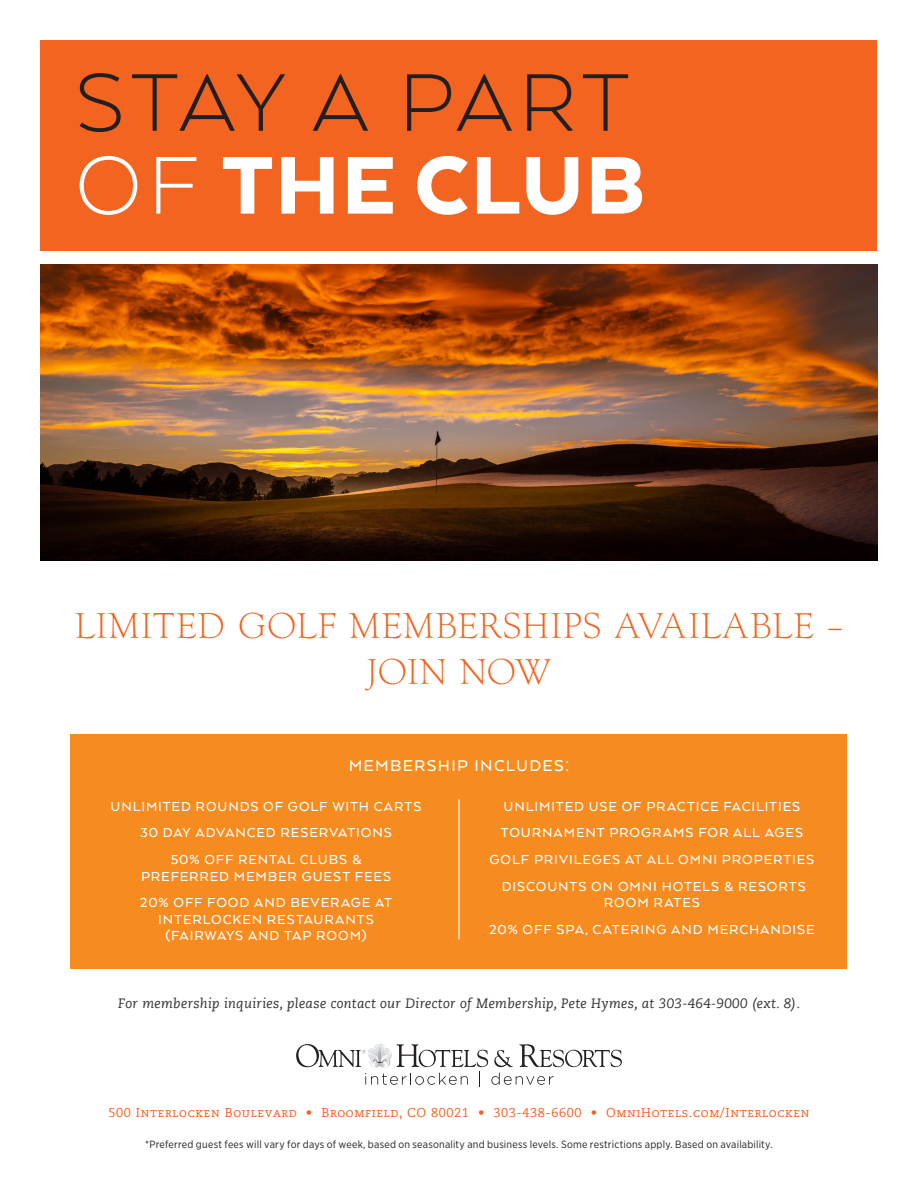
<style>
.page{position:relative;width:918px;height:1188px;background:#fff}
.page>*{position:absolute;margin:0;border:0;box-sizing:border-box;transform-origin:0 0}
.t1{font:300 94.2px "Arquitecta";letter-spacing:.03em;color:#231f20}
.t2{font:900 94.2px "Arquitecta";letter-spacing:.02em;color:#fff}
.t3{font:300 37.5px/46.5px "Goudy";letter-spacing:.02em;color:#f36421;text-align:center}
.t4{font:500 18px "Arquitecta";letter-spacing:.07em;color:#fff}
.t5{font:500 15px/16.5px "Arquitecta";letter-spacing:.06em;color:#fff;text-align:center}
.t6{font:italic 13.5px "Caecilia Com 56";letter-spacing:.025em;color:#312f30}
.t7{font:12.75px "Caecilia Com 55 Roman";letter-spacing:.05em;color:#f36421}
.t8{font:10.5px "Gotham Narrow";letter-spacing:.02em;color:#231f20}
.s1{font-weight:300}
</style>
<div class="page">
<div style="left:40px;top:40px;width:838px;height:211px;background:#f36421"></div>
<img style="left:40px;top:264px;width:838px;height:297px">
<div style="left:71px;top:734px;width:776px;height:234px;background:#f68b1f"></div>
<hr style="left:458px;top:799px;width:2px;height:141px;background:#fff">
<svg style="left:296px;top:1044px;width:326px;height:43px"></svg>
<p class="t1" style="left:75px;top:44px;width:556px">STAY A PART</p>
<p class="t2" style="left:75px;top:127px;width:572px"><span class="s1">OF</span> THE CLUB</p>
<p class="t3" style="left:75px;top:602px;width:770px">LIMITED GOLF MEMBERSHIPS AVAILABLE –<br>JOIN NOW</p>
<p class="t4" style="left:349px;top:754px;width:222px">MEMBERSHIP INCLUDES:</p>
<p class="t5" style="left:111px;top:797px;width:313px">UNLIMITED ROUNDS OF GOLF WITH CARTS</p>
<p class="t5" style="left:140px;top:824px;width:253px">30 DAY ADVANCED RESERVATIONS</p>
<p class="t5" style="left:171px;top:851px;width:192px">50% OFF RENTAL CLUBS &amp;</p>
<p class="t5" style="left:141px;top:867px;width:252px">PREFERRED MEMBER GUEST FEES</p>
<p class="t5" style="left:140px;top:894px;width:254px">20% OFF FOOD AND BEVERAGE AT<br>INTERLOCKEN RESTAURANTS</p>
<p class="t5" style="left:166px;top:927px;width:202px">(FAIRWAYS AND TAP ROOM)</p>
<p class="t5" style="left:504px;top:797px;width:298px">UNLIMITED USE OF PRACTICE FACILITIES</p>
<p class="t5" style="left:501px;top:824px;width:304px">TOURNAMENT PROGRAMS FOR ALL AGES</p>
<p class="t5" style="left:490px;top:851px;width:326px">GOLF PRIVILEGES AT ALL OMNI PROPERTIES</p>
<p class="t5" style="left:502px;top:878px;width:306px">DISCOUNTS ON OMNI HOTELS &amp; RESORTS<br>ROOM RATES</p>
<p class="t5" style="left:489px;top:921px;width:327px">20% OFF SPA, CATERING AND MERCHANDISE</p>
<p class="t6" style="left:118px;top:995px;width:683px">For membership inquiries, please contact our Director of Membership, Pete Hymes, at 303-464-9000 (ext. 8).</p>
<p class="t7" style="left:108px;top:1104px;width:703px">500 Interlocken Boulevard • Broomfield, CO 80021 • 303-438-6600 • OmniHotels.com/Interlocken</p>
<p class="t8" style="left:145px;top:1137px;width:629px">*Preferred guest fees will vary for days of week, based on seasonality and business levels. Some restrictions apply. Based on availability.</p>
</div>
